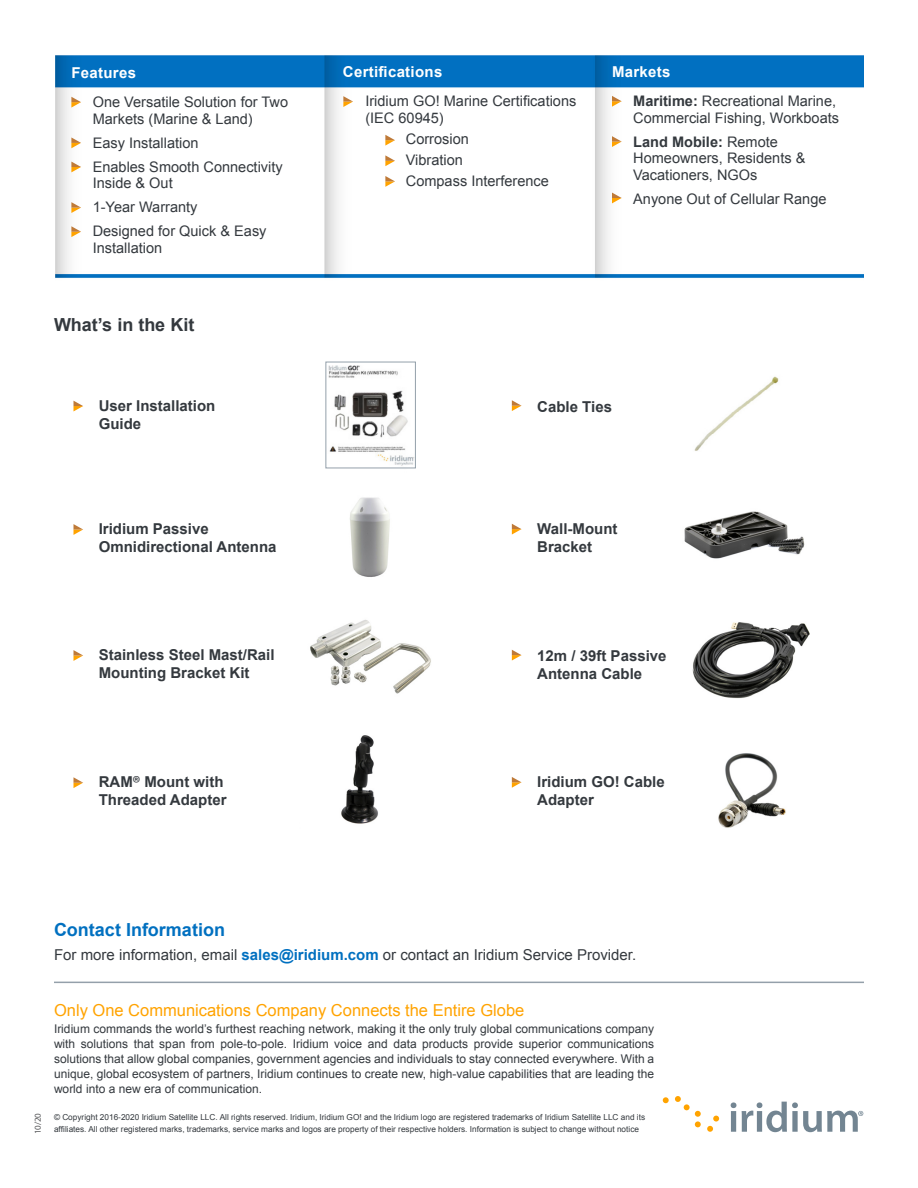
<style>
.page{position:relative;width:918px;height:1188px;background:#fff}
.page>*{position:absolute;margin:0;border:0;box-sizing:border-box;transform-origin:0 0}
.t1{font:700 18px "Arial";color:#0070c0}
.t2{font:700 18px "Arial";color:#34393e}
.t3{font:16.5px "Arial";color:#ffa300}
.t4{font:700 15px/18px "Arial";color:#34393e}
.t5{font:15px "Arial";color:#34393e}
.t6{font:700 15px "Arial";letter-spacing:.02em;color:#fff}
.t7{font:14.55px/16.5px "Arial";color:#34393e}
.t8{font:12px/15px "Arial";color:#34393e;text-align:justify}
.t9{font:9px "Myriad Pro";color:#58595b}
.t10{font:8.25px "Arial";color:#34393e}
.s1{font-weight:700}
.s2{font-family:"Aktiv Grotesk"}
.s3{font-weight:700;color:#0070c0}
</style>
<div class="page">
<img style="left:55px;top:55px;width:809px;height:223px">
<svg style="left:71px;top:97px;width:10px;height:11px"></svg>
<svg style="left:71px;top:226px;width:10px;height:11px"></svg>
<svg style="left:74px;top:401px;width:9px;height:10px"></svg>
<svg style="left:512px;top:400px;width:10px;height:11px"></svg>
<svg style="left:74px;top:524px;width:9px;height:11px"></svg>
<svg style="left:512px;top:524px;width:10px;height:11px"></svg>
<svg style="left:74px;top:650px;width:9px;height:11px"></svg>
<svg style="left:512px;top:650px;width:10px;height:11px"></svg>
<svg style="left:74px;top:777px;width:9px;height:11px"></svg>
<svg style="left:512px;top:777px;width:10px;height:11px"></svg>
<svg style="left:71px;top:202px;width:10px;height:11px"></svg>
<svg style="left:71px;top:162px;width:10px;height:10px"></svg>
<svg style="left:71px;top:137px;width:10px;height:11px"></svg>
<svg style="left:343px;top:96px;width:10px;height:11px"></svg>
<svg style="left:612px;top:136px;width:10px;height:11px"></svg>
<svg style="left:612px;top:193px;width:10px;height:10px"></svg>
<svg style="left:612px;top:96px;width:10px;height:11px"></svg>
<svg style="left:385px;top:176px;width:10px;height:11px"></svg>
<svg style="left:385px;top:135px;width:10px;height:11px"></svg>
<img style="left:692px;top:622px;width:118px;height:77px">
<hr style="left:54px;top:982px;width:810px;height:1px;background:#94a0aa">
<svg style="left:385px;top:155px;width:10px;height:11px"></svg>
<svg style="left:731px;top:1102px;width:5px;height:30px"></svg>
<svg style="left:663px;top:1097px;width:6px;height:6px"></svg>
<svg style="left:675px;top:1096px;width:26px;height:31px"></svg>
<svg style="left:707px;top:1116px;width:12px;height:16px"></svg>
<svg style="left:742px;top:1102px;width:121px;height:30px"></svg>
<img style="left:350px;top:497px;width:40px;height:80px">
<img style="left:684px;top:511px;width:121px;height:48px">
<img style="left:310px;top:619px;width:121px;height:75px">
<img style="left:341px;top:735px;width:37px;height:89px">
<img style="left:718px;top:753px;width:68px;height:75px">
<img style="left:694px;top:376px;width:85px;height:75px">
<img style="left:325px;top:361px;width:91px;height:108px">
<div style="left:326px;top:362px;width:90px;height:106px;border:1px solid #94a0aa"></div>
<p class="t6" style="left:71px;top:62px;width:66px">Features</p>
<p class="t6" style="left:343px;top:61px;width:101px">Certifications</p>
<p class="t6" style="left:612px;top:61px;width:60px">Markets</p>
<p class="t7" style="left:633px;top:93px;width:207px"><span class="s1">Maritime:</span> Recreational Marine,<br>Commercial Fishing, Workboats</p>
<p class="t7" style="left:633px;top:134px;width:174px"><span class="s1">Land Mobile:</span> Remote<br>Homeowners, Residents &amp;<br>Vacationers, NGOs</p>
<p class="t7" style="left:633px;top:191px;width:195px">Anyone Out of Cellular Range</p>
<p class="t7" style="left:365px;top:93px;width:213px">Iridium GO! Marine Certifications (IEC 60945)</p>
<p class="t7" style="left:406px;top:128px;width:145px;line-height:21px">Corrosion<br>Vibration<br>Compass Interference</p>
<p class="t7" style="left:93px;top:94px;width:197px">One Versatile Solution for Two<br>Markets (Marine &amp; Land)</p>
<p class="t7" style="left:93px;top:131px;width:192px;line-height:24px">Easy Installation<br>Enables Smooth Connectivity</p>
<p class="t7" style="left:93px;top:171px;width:175px;line-height:24px">Inside &amp; Out<br>1-Year Warranty<br>Designed for Quick &amp; Easy</p>
<p class="t7" style="left:93px;top:240px;width:71px">Installation</p>
<h1 class="t2" style="left:54px;top:313px;width:142px">What’s in the Kit</h1>
<p class="t4" style="left:99px;top:398px;width:118px">User Installation<br>Guide</p>
<p class="t4" style="left:537px;top:398px;width:76px">Cable Ties</p>
<p class="t4" style="left:99px;top:520px;width:179px">Iridium Passive<br>Omnidirectional Antenna</p>
<p class="t4" style="left:537px;top:521px;width:82px">Wall-Mount<br>Bracket</p>
<p class="t4" style="left:99px;top:647px;width:177px">Stainless Steel Mast/Rail<br>Mounting Bracket Kit</p>
<p class="t4" style="left:537px;top:647px;width:131px">12m / 39ft Passive<br>Antenna Cable</p>
<p class="t4" style="left:99px;top:773px;width:129px">RAM<span class="s2">®</span> Mount with<br>Threaded Adapter</p>
<p class="t4" style="left:537px;top:773px;width:129px">Iridium GO! Cable<br>Adapter</p>
<h1 class="t1" style="left:54px;top:918px;width:172px">Contact Information</h1>
<p class="t5" style="left:54px;top:945px;width:584px">For more information, email <span class="s3">sales@iridium.com</span> or contact an Iridium Service Provider.</p>
<p class="t9" style="left:32px;top:1134px;width:22px;rotate:-90deg">10/20</p>
<h2 class="t3" style="left:54px;top:1000px;width:472px">Only One Communications Company Connects the Entire Globe</h2>
<p class="t8" style="left:54px;top:1021px;width:602px">Iridium commands the world’s furthest reaching network, making it the only truly global communications company with solutions that span from pole-to-pole. Iridium voice and data products provide superior communications solutions that allow global companies, government agencies and individuals to stay connected everywhere. With a unique, global ecosystem of partners, Iridium continues to create new, high-value capabilities that are leading the world into a new era of communication.</p>
<p class="t10" style="left:54px;top:1112px;width:593px">© Copyright 2016-2020 Iridium Satellite LLC. All rights reserved. Iridium, Iridium GO! and the Iridium logo are registered trademarks of Iridium Satellite LLC and its</p>
<p class="t10" style="left:54px;top:1124px;width:587px">affiliates. All other registered marks, trademarks, service marks and logos are property of their respective holders. Information is subject to change without notice</p>
</div>
